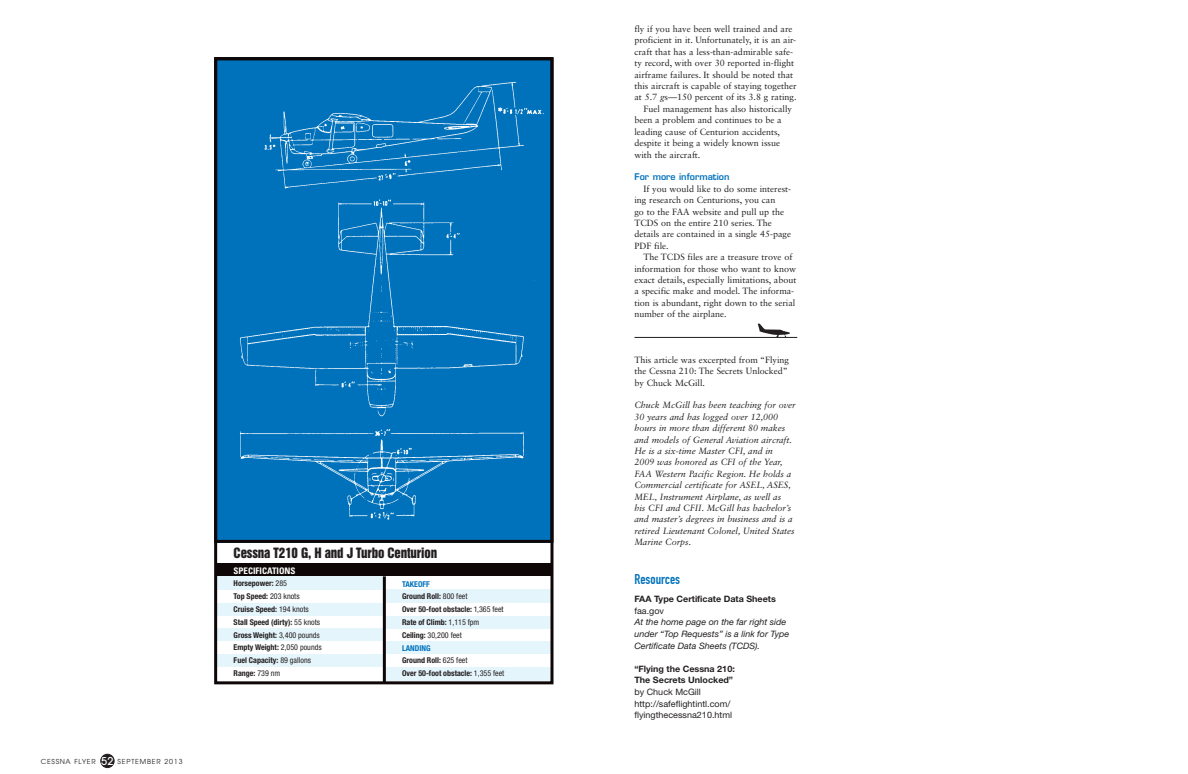
<style>
.page{position:relative;width:1188px;height:774px;background:#fff}
.page>*{position:absolute;margin:0;border:0;box-sizing:border-box;transform-origin:0 0}
.t1{font:14px "DIN Engschrift";color:#0072bc}
.t2{font:13px "Swiss 921 BT Regular A";letter-spacing:-.01em;color:#231f20}
.t3{font:500 10.8px "Avant Garde";color:#fff}
.t4{font:9px/11.4px "Sabon LT Std";color:#231f20}
.t5{font:italic 9px/11.4px "Sabon LT Std";color:#231f20}
.t6{font:600 9px "Eurostile";color:#0072bc}
.t7{font:700 condensed 9px "Univers";color:#fff}
.t8{font:italic 8.8px/11.6px "Helvetica Neue";color:#231f20}
.t9{font:8.8px/11.6px "Helvetica Neue";color:#231f20}
.t10{font:700 8.8px/11.6px "Helvetica Neue";color:#231f20}
.t11{font:700 condensed 8px/12.8px "Helvetica Neue";color:#231f20}
.t12{font:6.9px "Avant Garde";letter-spacing:.12em;color:#231f20}
.t13{font:6.9px "Avant Garde";letter-spacing:.1em;color:#231f20}
.s1{font-weight:400}
.s2{color:#0072bc}
.s3{font-style:italic}
</style>
<div class="page">
<div style="left:217px;top:574px;width:167px;height:16px;background:#e5f5fc"></div>
<div style="left:217px;top:603px;width:167px;height:13px;background:#e5f5fc"></div>
<div style="left:217px;top:654px;width:167px;height:13px;background:#e5f5fc"></div>
<div style="left:217px;top:628px;width:167px;height:13px;background:#e5f5fc"></div>
<div style="left:384px;top:590px;width:167px;height:13px;background:#e5f5fc"></div>
<div style="left:384px;top:616px;width:167px;height:13px;background:#e5f5fc"></div>
<div style="left:384px;top:667px;width:167px;height:14px;background:#e5f5fc"></div>
<div style="left:384px;top:641px;width:167px;height:13px;background:#e5f5fc"></div>
<div style="left:101px;top:754px;width:13px;height:14px;background:#231f20;border-radius:50%"></div>
<div style="left:100px;top:754px;width:15px;height:14px;border:1px solid #231f20;border-radius:50%"></div>
<hr style="left:634px;top:337px;width:163px;height:1px;background:#231f20">
<svg style="left:758px;top:324px;width:32px;height:14px"></svg>
<img style="left:218px;top:61px;width:332px;height:478px">
<div style="left:214px;top:57px;width:340px;height:486px;border:3px solid #0e0607"></div>
<div style="left:216px;top:563px;width:336px;height:13px;background:#0e0607"></div>
<hr style="left:383px;top:576px;width:3px;height:107px;background:#0e0607">
<p class="t3" style="left:101px;top:754px;width:14px">52</p>
<p class="t13" style="left:41px;top:757px;width:57px">CESSNA FLYER</p>
<p class="t12" style="left:117px;top:757px;width:67px">SEPTEMBER 2013</p>
<h2 class="t2" style="left:234px;top:544px;width:205px">Cessna T210 G, H and J Turbo Centurion</h2>
<p class="t7" style="left:234px;top:565px;width:63px">SPECIFICATIONS</p>
<p class="t11" style="left:234px;top:577px;width:90px">Horsepower: <span class="s1">285<br></span>Top Speed: <span class="s1">203 knots<br></span>Cruise Speed: <span class="s1">194 knots<br></span>Stall Speed (dirty): <span class="s1">55 knots<br></span>Gross Weight: <span class="s1">3,400 pounds<br></span>Empty Weight: <span class="s1">2,050 pounds<br></span>Fuel Capacity: <span class="s1">89 gallons<br></span>Range: <span class="s1">739 nm</span></p>
<p class="t11" style="left:402px;top:577px;width:104px"><span class="s2">TAKEOFF<br></span>Ground Roll: <span class="s1">800 feet<br></span>Over 50-foot obstacle: <span class="s1">1,365 feet<br></span>Rate of Climb: <span class="s1">1,115 fpm<br></span>Ceiling: <span class="s1">30,200 feet<br></span><span class="s2">LANDING<br></span>Ground Roll: <span class="s1">625 feet<br></span>Over 50-foot obstacle: <span class="s1">1,355 feet</span></p>
<p class="t4" style="left:634px;top:23px;width:160px">fly if you have been well trained and are</p>
<p class="t4" style="left:634px;top:35px;width:163px">proficient in it. Unfortunately, it is an air-</p>
<p class="t4" style="left:634px;top:46px;width:160px">craft that has a less-than-admirable safe-</p>
<p class="t4" style="left:634px;top:57px;width:161px">ty record, with over 30 reported in-flight</p>
<p class="t4" style="left:634px;top:69px;width:160px">airframe failures. It should be noted that</p>
<p class="t4" style="left:634px;top:80px;width:164px">this aircraft is capable of staying together</p>
<p class="t4" style="left:634px;top:92px;width:164px">at 5.7 <span class="s3">g</span>s—150 percent of its 3.8 g rating.</p>
<p class="t4" style="left:643px;top:103px;width:150px">Fuel management has also historically</p>
<p class="t4" style="left:634px;top:114px;width:149px">been a problem and continues to be a</p>
<p class="t4" style="left:634px;top:126px;width:147px">leading cause of Centurion accidents,</p>
<p class="t4" style="left:634px;top:137px;width:147px">despite it being a widely known issue</p>
<p class="t4" style="left:634px;top:149px;width:68px">with the aircraft.</p>
<p class="t6" style="left:634px;top:171px;width:97px">For more information</p>
<p class="t4" style="left:634px;top:183px;width:158px;text-indent:9px">If you would like to do some interest&shy;ing research on Centurions, you can<br>go to the FAA website and pull up the<br>TCDS on the entire 210 series. The details are contained in a single 45-page<br>PDF file.</p>
<p class="t4" style="left:634px;top:251px;width:163px;text-indent:9px">The TCDS files are a treasure trove of information for those who want to know exact details, especially limitations, about a specific make and model. The informa&shy;tion is abundant, right down to the serial number of the airplane.</p>
<p class="t4" style="left:634px;top:354px;width:156px">This article was excerpted from “Flying the Cessna 210: The Secrets Unlocked” by Chuck McGill.</p>
<p class="t5" style="left:634px;top:400px;width:163px">Chuck McGill has been teaching for over 30 years and has logged over 12,000 hours in more than different 80 makes and models of General Aviation aircraft.<br>He is a six-time Master CFI, and in<br>2009 was honored as CFI of the Year, FAA Western Pacific Region. He holds a Commercial certificate for ASEL, ASES, MEL, Instrument Airplane, as well as<br>his CFI and CFII. McGill has bachelor’s and master’s degrees in business and is a retired Lieutenant Colonel, United States Marine Corps.</p>
<h1 class="t1" style="left:634px;top:571px;width:47px">Resources</h1>
<p class="t10" style="left:634px;top:593px;width:143px">FAA Type Certificate Data Sheets</p>
<p class="t9" style="left:634px;top:605px;width:31px">faa.gov</p>
<p class="t8" style="left:634px;top:616px;width:156px">At the home page on the far right side under “Top Requests” is a link for Type<br>Certificate Data Sheets (TCDS).</p>
<p class="t10" style="left:634px;top:663px;width:102px">“Flying the Cessna 210:<br>The Secrets Unlocked”</p>
<p class="t9" style="left:634px;top:686px;width:99px">by Chuck McGill http://safeflightintl.com/ flyingthecessna210.html</p>
</div>
